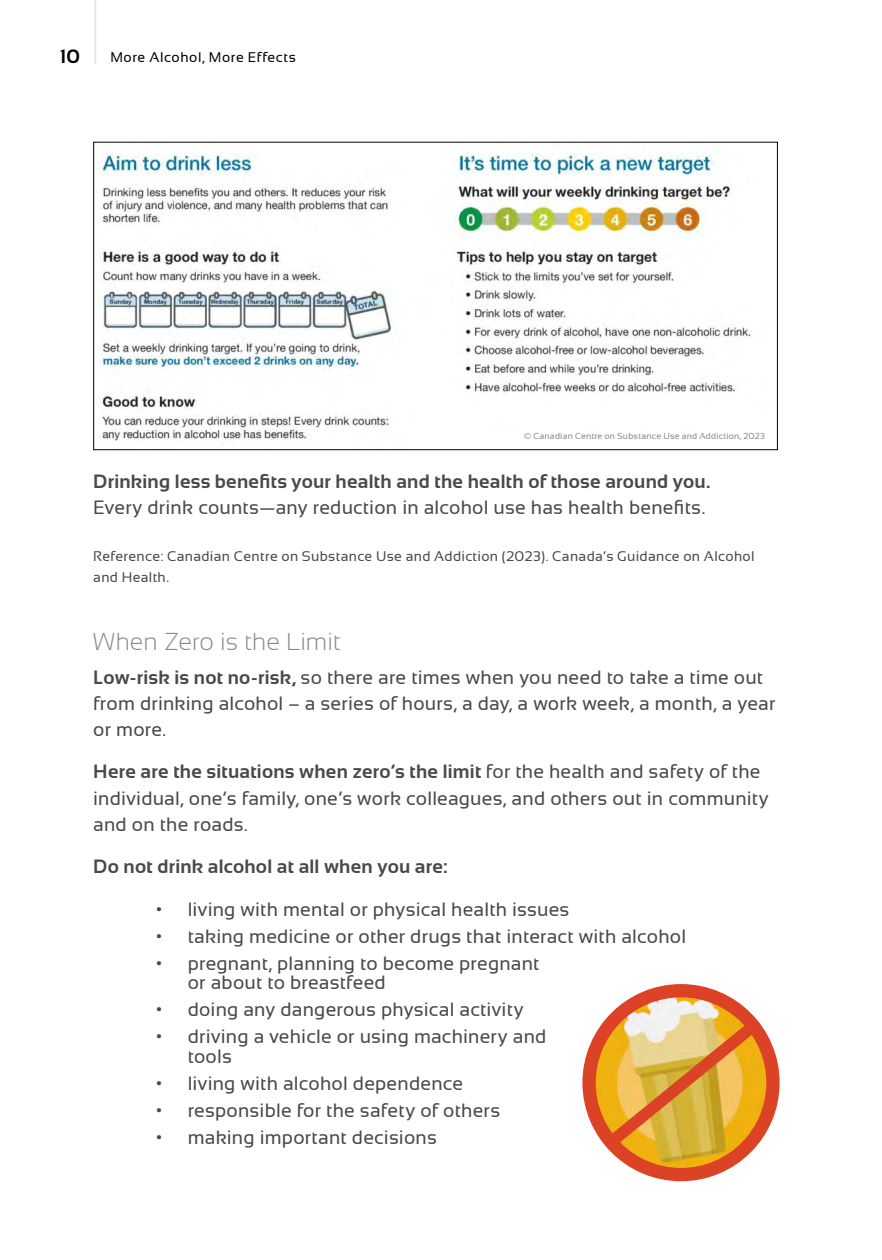
<style>
.page{position:relative;width:882px;height:1260px;background:#fff}
.page>*{position:absolute;margin:0;border:0;box-sizing:border-box;transform-origin:0 0}
.t1{font:300 24.5px "Sansation";letter-spacing:.005em;color:#86888a}
.Intro_Text_new{font:19.25px/26.2px "Sansation";letter-spacing:.01em;color:#49484a}
.body_text{font:700 19.25px/26.2px "Sansation";letter-spacing:.01em;color:#49484a}
.Intro_Text_new-2{font:700 19.25px "Sansation";letter-spacing:.01em;color:#49484a}
.t2{font:700 19.25px "Sansation";color:#000}
.SB_Body{font:14px/21px "Sansation";letter-spacing:.025em;color:#49484a}
.t3{font:14px "Sansation";letter-spacing:.04em;color:#000}
.body_text-2{font:8.75px "Sansation";letter-spacing:.025em;color:#86888a}
.s1{font-weight:400}
.s2{font-weight:700}
</style>
<div class="page">
<hr style="left:94px;top:0;width:2px;height:64px;background:#e2e3e4">
<img style="left:617px;top:997px;width:129px;height:173px">
<div style="left:582px;top:984px;width:198px;height:197px;border:13px solid #dc4326;border-radius:50%"></div>
<svg style="left:593px;top:1008px;width:179px;height:152px;background:#e4a74f"></svg>
<img style="left:99px;top:153px;width:652px;height:288px">
<p class="t2" style="left:60px;top:46px;width:22px">10</p>
<p class="t3" style="left:110px;top:49px;width:187px">More Alcohol, More Effects</p>
<p class="body_text-2" style="left:524px;top:431px;width:243px">© Canadian Centre on Substance Use and Addiction, 2023</p>
<p class="body_text" style="left:93px;top:468px;width:619px">Drinking less benefits your health and the health of those around you.<br><span class="s1">Every drink counts—any reduction in alcohol use has health benefits.</span></p>
<p class="SB_Body" style="left:93px;top:546px;width:663px">Reference: Canadian Centre on Substance Use and Addiction (2023). Canada’s Guidance on Alcohol and Health.</p>
<h2 class="t1" style="left:93px;top:627px;width:249px">When Zero is the Limit</h2>
<p class="Intro_Text_new" style="left:93px;top:664px;width:684px"><span class="s2">Low-risk is not no-risk,</span> so there are times when you need to take a time out from drinking alcohol – a series of hours, a day, a work week, a month, a year or more.</p>
<p class="Intro_Text_new" style="left:93px;top:758px;width:677px"><span class="s2">Here are the situations when zero’s the limit</span> for the health and safety of the individual, one’s family, one’s work colleagues, and others out in community and on the roads.</p>
<p class="Intro_Text_new-2" style="left:93px;top:855px;width:356px">Do not drink alcohol at all when you are:</p>
<p class="Intro_Text_new" style="left:156px;top:896px;width:415px">• living with mental or physical health issues</p>
<p class="Intro_Text_new" style="left:156px;top:923px;width:531px">• taking medicine or other drugs that interact with alcohol</p>
<p class="Intro_Text_new" style="left:188px;top:954px;width:353px;line-height:19.2px;text-indent:-32px">• pregnant, planning to become pregnant or about to breastfeed</p>
<p class="Intro_Text_new" style="left:156px;top:996px;width:369px">• doing any dangerous physical activity</p>
<p class="Intro_Text_new" style="left:188px;top:1027px;width:360px;line-height:19.2px;text-indent:-32px">• driving a vehicle or using machinery and tools</p>
<p class="Intro_Text_new" style="left:156px;top:1070px;width:308px">• living with alcohol dependence</p>
<p class="Intro_Text_new" style="left:156px;top:1097px;width:346px">• responsible for the safety of others</p>
<p class="Intro_Text_new" style="left:156px;top:1124px;width:282px">• making important decisions</p>
</div>
